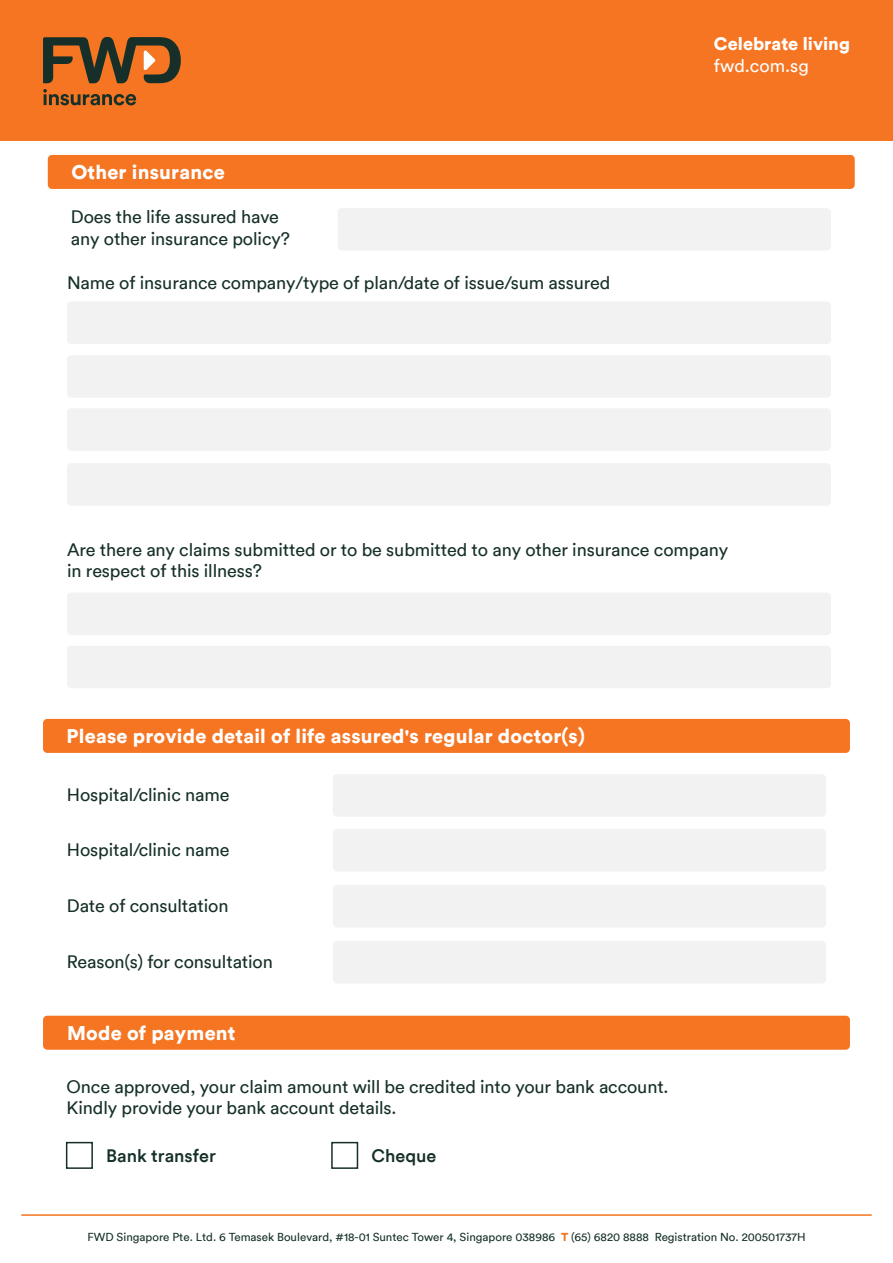
<style>
.page{position:relative;width:893px;height:1263px;background:#fff}
.page>*{position:absolute;margin:0;border:0;box-sizing:border-box;transform-origin:0 0}
.t1{font:900 19.8px "FWD Circular TT";letter-spacing:.01em;color:#fff}
.t2{font:18px/21.6px "FWD Circular TT";letter-spacing:-.005em;color:#163029}
.t3{font:500 18px "FWD Circular TT";color:#163029}
.t4{font:900 18px "FWD Circular TT";color:#fff}
.t5{font:18px "FWD Circular TT";color:#fff}
.t6{font:11.55px "FWD Circular TT";color:#163029}
.s1{font-weight:900;color:#f57523}
</style>
<div class="page">
<hr style="left:21px;top:1214px;width:851px;height:2px;background:#f57523">
<div style="left:0;top:0;width:893px;height:140px;background:#f57523"></div>
<svg style="left:43px;top:89px;width:93px;height:16px"></svg>
<svg style="left:43px;top:37px;width:138px;height:46px"></svg>
<div style="left:43px;top:719px;width:807px;height:34px;background:#f57523;border-radius:4px"></div>
<div style="left:333px;top:774px;width:493px;height:43px;background:#f2f2f2;border-radius:4px"></div>
<div style="left:333px;top:829px;width:493px;height:42px;background:#f2f2f2;border-radius:4px"></div>
<div style="left:333px;top:885px;width:493px;height:42px;background:#f2f2f2;border-radius:4px"></div>
<div style="left:333px;top:941px;width:493px;height:42px;background:#f2f2f2;border-radius:4px"></div>
<div style="left:48px;top:155px;width:807px;height:34px;background:#f57523;border-radius:4px"></div>
<div style="left:338px;top:208px;width:493px;height:43px;background:#f2f2f2;border-radius:4px"></div>
<div style="left:67px;top:301px;width:764px;height:43px;background:#f2f2f2;border-radius:4px"></div>
<div style="left:67px;top:355px;width:764px;height:43px;background:#f2f2f2;border-radius:4px"></div>
<div style="left:67px;top:408px;width:764px;height:43px;background:#f2f2f2;border-radius:4px"></div>
<div style="left:67px;top:463px;width:764px;height:43px;background:#f2f2f2;border-radius:4px"></div>
<div style="left:67px;top:593px;width:764px;height:42px;background:#f2f2f2;border-radius:4px"></div>
<div style="left:67px;top:646px;width:764px;height:42px;background:#f2f2f2;border-radius:4px"></div>
<div style="left:43px;top:1016px;width:807px;height:34px;background:#f57523;border-radius:4px"></div>
<div style="left:66px;top:1142px;width:27px;height:27px;border:2px solid #163029"></div>
<div style="left:331px;top:1142px;width:27px;height:27px;border:2px solid #163029"></div>
<p class="t1" style="left:71px;top:158px;width:155px">Other insurance</p>
<p class="t2" style="left:71px;top:205px;width:220px">Does the life assured have any other insurance policy?</p>
<p class="t2" style="left:67px;top:271px;width:545px">Name of insurance company/type of plan/date of issue/sum assured</p>
<p class="t4" style="left:714px;top:31px;width:138px">Celebrate living</p>
<p class="t5" style="left:714px;top:54px;width:96px">fwd.com.sg</p>
<p class="t2" style="left:67px;top:538px;width:662px">Are there any claims submitted or to be submitted to any other insurance company in respect of this illness?</p>
<p class="t1" style="left:67px;top:722px;width:520px">Please provide detail of life assured's regular doctor(s)</p>
<p class="t2" style="left:67px;top:783px;width:164px">Hospital/clinic name</p>
<p class="t2" style="left:67px;top:838px;width:164px">Hospital/clinic name</p>
<p class="t2" style="left:67px;top:894px;width:163px">Date of consultation</p>
<p class="t2" style="left:67px;top:950px;width:208px">Reason(s) for consultation</p>
<p class="t1" style="left:67px;top:1019px;width:170px">Mode of payment</p>
<p class="t2" style="left:67px;top:1075px;width:603px">Once approved, your claim amount will be credited into your bank account.<br>Kindly provide your bank account details.</p>
<p class="t3" style="left:106px;top:1143px;width:111px">Bank transfer</p>
<p class="t3" style="left:371px;top:1143px;width:66px">Cheque</p>
<p class="t6" style="left:87px;top:1229px;width:720px">FWD Singapore Pte. Ltd. 6 Temasek Boulevard, #18-01 Suntec Tower 4, Singapore 038986 <span class="s1">T</span> (65) 6820 8888 Registration No. 200501737H</p>
</div>
